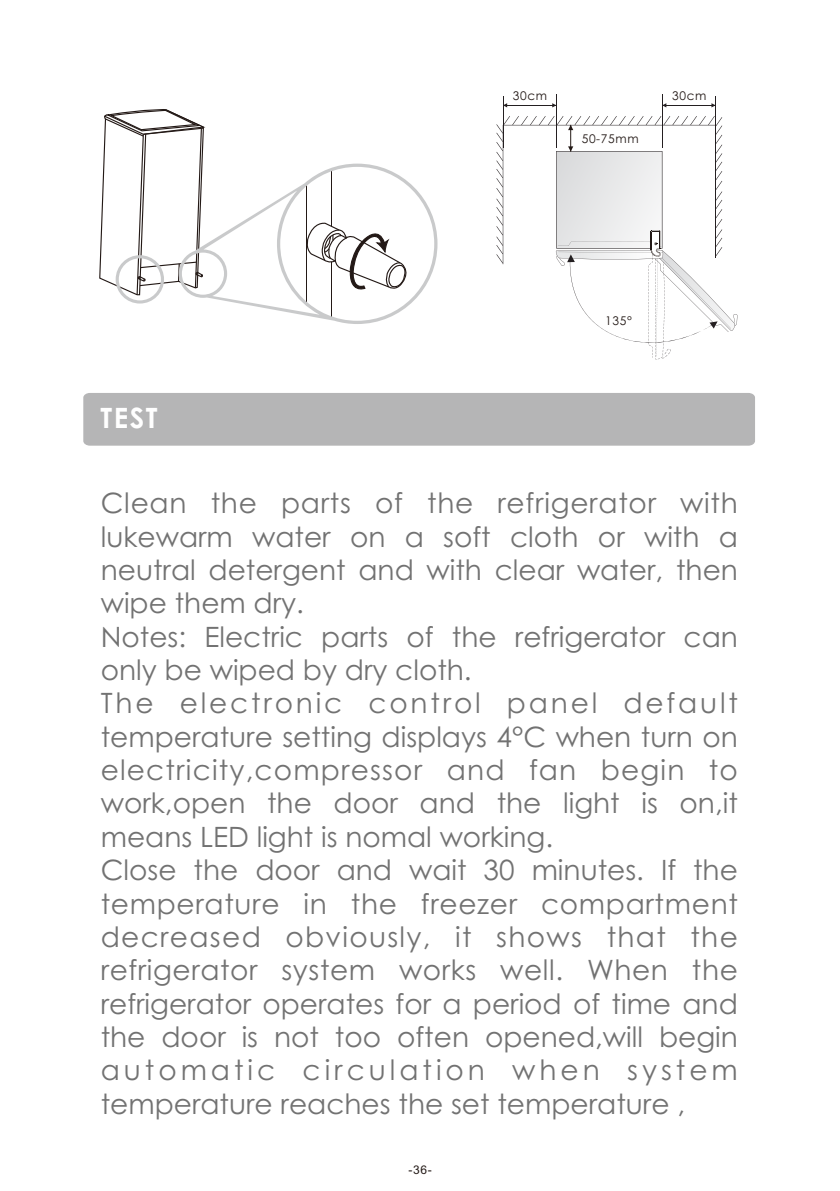
<style>
.page{position:relative;width:840px;height:1191px;background:#fff}
.page>*{position:absolute;margin:0;border:0;box-sizing:border-box;transform-origin:0 0}
.t1{font:28px/33.4px "Century Gothic";color:#727272}
.t2{font:700 28px "Century Gothic";color:#fff}
.t3{font:12px "Century Gothic";letter-spacing:.055em;color:#231916}
.t4{font:12px "Arial";color:#231916}
</style>
<div class="page">
<div style="left:83px;top:393px;width:671px;height:53px;background:#b5b5b6"></div>
<hr style="left:502px;top:96px;width:1px;height:52px;background:#241f21">
<hr style="left:555px;top:94px;width:1px;height:54px;background:#241f21">
<hr style="left:715px;top:96px;width:1px;height:52px;background:#241f21">
<hr style="left:661px;top:94px;width:1px;height:54px;background:#241f21">
<hr style="left:502px;top:105px;width:54px;height:1px;background:#241f21">
<svg style="left:502px;top:103px;width:5px;height:4px"></svg>
<hr style="left:661px;top:105px;width:54px;height:1px;background:#241f21">
<svg style="left:661px;top:103px;width:5px;height:4px"></svg>
<svg style="left:99px;top:109px;width:107px;height:194px"></svg>
<svg style="left:179px;top:164px;width:258px;height:160px"></svg>
<svg style="left:305px;top:221px;width:106px;height:79px"></svg>
<svg style="left:496px;top:116px;width:241px;height:244px"></svg>
<p class="t3" style="left:512px;top:91px;width:36px">30cm</p>
<p class="t3" style="left:671px;top:91px;width:36px">30cm</p>
<p class="t3" style="left:581px;top:134px;width:59px">50-75mm</p>
<p class="t2" style="left:100px;top:407px;width:59px">TEST</p>
<p class="t3" style="left:604px;top:316px;width:28px">135°</p>
<p class="t1" style="left:101px;top:489px;width:638px">Clean the parts of the refrigerator with lukewarm water on a soft cloth or with a neutral detergent and with clear water, then wipe them dry.<br>Notes: Electric parts of the refrigerator can only be wiped by dry cloth.<br>The electronic control panel default temperature setting displays 4°C when turn on electricity,compressor and fan begin to work,open the door and the light is on,it means LED light is nomal working.<br>Close the door and wait 30 minutes. If the temperature in the freezer compartment decreased obviously, it shows that the refrigerator system works well. When the refrigerator operates for a period of time and the door is not too often opened,will begin automatic circulation when system temperature reaches the set temperature ,</p>
<p class="t4" style="left:408px;top:1165px;width:25px">-36-</p>
</div>
